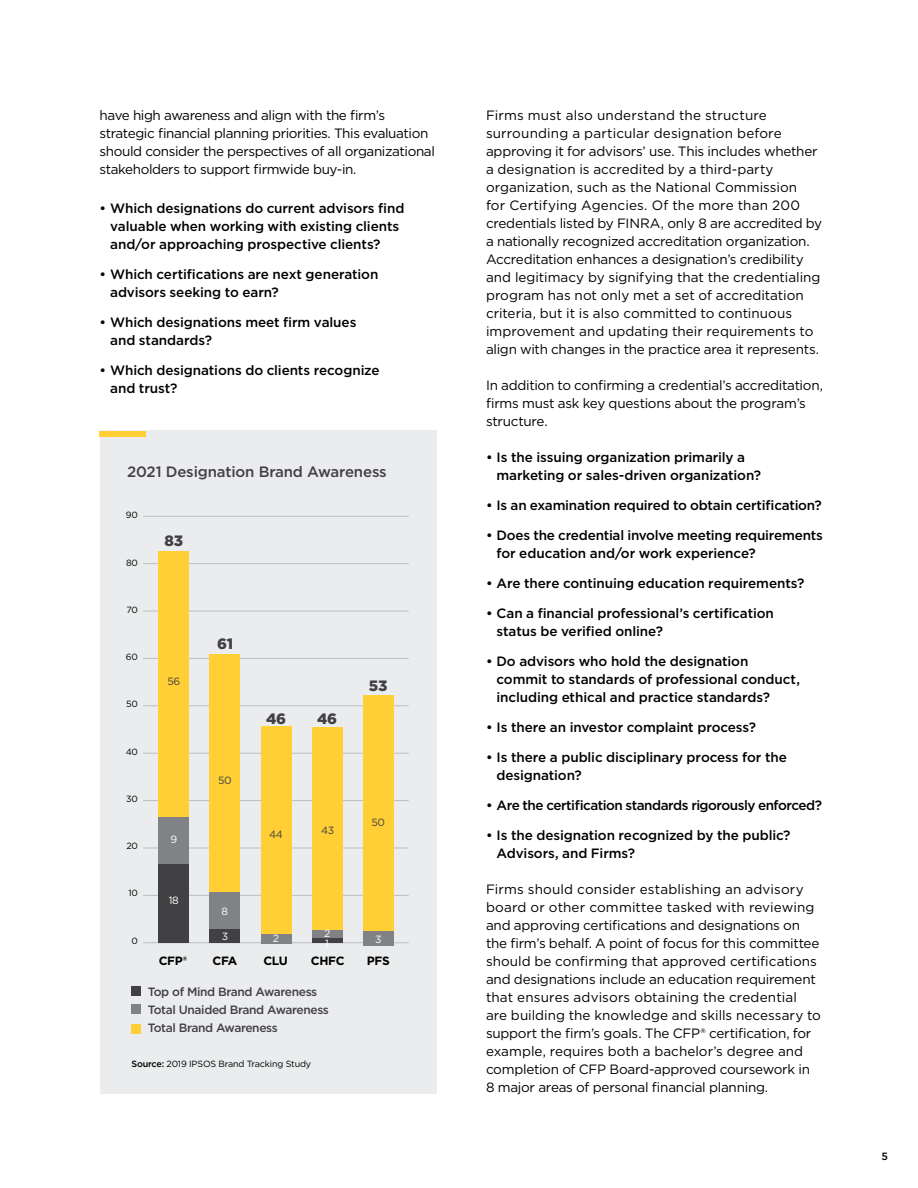
<style>
.page{position:relative;width:918px;height:1188px;background:#fff}
.page>*{position:absolute;margin:0;border:0;box-sizing:border-box;transform-origin:0 0}
.t1{font:500 15px "Gotham";letter-spacing:-.01em;color:#414042}
.t2{font:900 15px "Gotham";letter-spacing:-.01em;color:#414042}
.t3{font:13.5px/18px "Gotham";letter-spacing:-.015em;color:#000}
.t4{font:500 13.5px/18px "Gotham";letter-spacing:-.01em;color:#000}
.t5{font:500 13.5px "Gotham";letter-spacing:-.035em;color:#000}
.t6{font:500 12px/18px "Gotham";letter-spacing:-.03em;color:#414042}
.t7{font:700 12px "Gotham";letter-spacing:-.02em;color:#000}
.t8{font:10.5px "Gotham";letter-spacing:-.03em;color:#414042}
.t9{font:10.5px/10.4px "Gotham";color:#fff}
.t10{font:500 10.5px "Gotham";color:#000}
.t11{font:9px "Gotham";letter-spacing:-.02em;color:#000}
.s1{font-weight:500}
</style>
<div class="page">
<div style="left:100px;top:431px;width:337px;height:663px;background:#eaeced"></div>
<div style="left:100px;top:431px;width:46px;height:5px;background:#ffcf35"></div>
<div style="left:132px;top:986px;width:9px;height:10px;background:#414042"></div>
<div style="left:132px;top:1004px;width:9px;height:10px;background:#808285"></div>
<div style="left:132px;top:1024px;width:9px;height:9px;background:#ffcf35"></div>
<hr style="left:143px;top:942px;width:266px;height:1px;background:#bcbec0">
<hr style="left:143px;top:895px;width:266px;height:1px;background:#bcbec0">
<hr style="left:143px;top:848px;width:266px;height:1px;background:#bcbec0">
<hr style="left:143px;top:800px;width:266px;height:1px;background:#bcbec0">
<hr style="left:143px;top:753px;width:266px;height:1px;background:#bcbec0">
<hr style="left:143px;top:705px;width:266px;height:1px;background:#bcbec0">
<hr style="left:143px;top:658px;width:266px;height:1px;background:#bcbec0">
<hr style="left:143px;top:611px;width:266px;height:1px;background:#bcbec0">
<hr style="left:143px;top:563px;width:266px;height:1px;background:#bcbec0">
<hr style="left:143px;top:516px;width:266px;height:1px;background:#bcbec0">
<div style="left:261px;top:934px;width:30px;height:9px;background:#808285"></div>
<div style="left:261px;top:727px;width:30px;height:207px;background:#ffcf35"></div>
<div style="left:312px;top:929px;width:30px;height:9px;background:#808285"></div>
<div style="left:312px;top:938px;width:30px;height:5px;background:#414042"></div>
<div style="left:312px;top:727px;width:30px;height:202px;background:#ffcf35"></div>
<div style="left:363px;top:695px;width:30px;height:238px;background:#ffcf35"></div>
<div style="left:363px;top:931px;width:30px;height:15px;background:#808285"></div>
<div style="left:159px;top:864px;width:30px;height:79px;background:#414042"></div>
<div style="left:159px;top:817px;width:30px;height:47px;background:#808285"></div>
<div style="left:159px;top:551px;width:30px;height:266px;background:#ffcf35"></div>
<div style="left:210px;top:928px;width:30px;height:15px;background:#414042"></div>
<div style="left:210px;top:891px;width:30px;height:38px;background:#808285"></div>
<div style="left:210px;top:654px;width:30px;height:238px;background:#ffcf35"></div>
<p class="t3" style="left:100px;top:106px;width:337px">have high awareness and align with the firm’s strategic financial planning priorities. This evaluation should consider the perspectives of all organizational stakeholders to support firmwide buy-in.</p>
<p class="t4" style="left:110px;top:199px;width:296px;text-indent:-11px">• Which designations do current advisors find valuable when working with existing clients and/or approaching prospective clients?</p>
<p class="t4" style="left:110px;top:265px;width:270px;text-indent:-11px">• Which certifications are next generation advisors seeking to earn?</p>
<p class="t4" style="left:110px;top:313px;width:248px;text-indent:-11px">• Which designations meet firm values and standards?</p>
<p class="t4" style="left:110px;top:361px;width:271px;text-indent:-11px">• Which designations do clients recognize and trust?</p>
<p class="t1" style="left:127px;top:462px;width:261px">2021 Designation Brand Awareness</p>
<p class="t11" style="left:126px;top:509px;width:14px">90</p>
<p class="t11" style="left:126px;top:557px;width:13px">80</p>
<p class="t11" style="left:127px;top:604px;width:13px">70</p>
<p class="t11" style="left:126px;top:651px;width:14px">60</p>
<p class="t11" style="left:126px;top:698px;width:13px">50</p>
<p class="t11" style="left:126px;top:746px;width:14px">40</p>
<p class="t11" style="left:126px;top:793px;width:13px">30</p>
<p class="t11" style="left:126px;top:840px;width:13px">20</p>
<p class="t2" style="left:165px;top:530px;width:20px">83</p>
<p class="t8" style="left:167px;top:675px;width:14px">56</p>
<p class="t9" style="left:170px;top:834px;width:8px">9</p>
<p class="t2" style="left:217px;top:634px;width:17px">61</p>
<p class="t8" style="left:218px;top:774px;width:15px">50</p>
<p class="t2" style="left:266px;top:708px;width:22px">46</p>
<p class="t2" style="left:317px;top:708px;width:22px">46</p>
<p class="t2" style="left:369px;top:676px;width:20px">53</p>
<p class="t8" style="left:269px;top:828px;width:15px">44</p>
<p class="t8" style="left:321px;top:824px;width:15px">43</p>
<p class="t8" style="left:371px;top:815px;width:15px">50</p>
<p class="t11" style="left:129px;top:887px;width:11px">10</p>
<p class="t11" style="left:132px;top:935px;width:8px">0</p>
<p class="t9" style="left:169px;top:895px;width:12px">18</p>
<p class="t9" style="left:222px;top:906px;width:8px">8</p>
<p class="t9" style="left:222px;top:931px;width:8px">3</p>
<p class="t9" style="left:375px;top:933px;width:8px">3</p>
<p class="t9" style="left:273px;top:933px;width:8px">2</p>
<p class="t9" style="left:324px;top:928px;width:8px">2<br>1</p>
<p class="t7" style="left:159px;top:953px;width:30px">CFP®</p>
<p class="t7" style="left:213px;top:953px;width:26px">CFA</p>
<p class="t7" style="left:263px;top:953px;width:26px">CLU</p>
<p class="t7" style="left:311px;top:953px;width:35px">CHFC</p>
<p class="t7" style="left:367px;top:953px;width:25px">PFS</p>
<p class="t6" style="left:148px;top:982px;width:183px">Top of Mind Brand Awareness<br>Total Unaided Brand Awareness<br>Total Brand Awareness</p>
<p class="t11" style="left:132px;top:1058px;width:181px"><span class="s1">Source:</span> 2019 IPSOS Brand Tracking Study</p>
<p class="t3" style="left:486px;top:106px;width:338px">Firms must also understand the structure surrounding a particular designation before approving it for advisors’ use. This includes whether a designation is accredited by a third-party organization, such as the National Commission<br>for Certifying Agencies. Of the more than 200 credentials listed by FINRA, only 8 are accredited by a nationally recognized accreditation organization.<br>Accreditation enhances a designation’s credibility and legitimacy by signifying that the credentialing program has not only met a set of accreditation criteria, but it is also committed to continuous improvement and updating their requirements to align with changes in the practice area it represents.</p>
<p class="t3" style="left:486px;top:376px;width:338px">In addition to confirming a credential’s accreditation, firms must ask key questions about the program’s structure.</p>
<p class="t4" style="left:497px;top:448px;width:266px;text-indent:-11px">• Is the issuing organization primarily a marketing or sales-driven organization?</p>
<p class="t4" style="left:486px;top:496px;width:337px">• Is an examination required to obtain certification?</p>
<p class="t4" style="left:497px;top:526px;width:328px;text-indent:-11px">• Does the credential involve meeting requirements for education and/or work experience?</p>
<p class="t4" style="left:486px;top:574px;width:320px">• Are there continuing education requirements?</p>
<p class="t4" style="left:497px;top:604px;width:279px;text-indent:-11px">• Can a financial professional’s certification status be verified online?</p>
<p class="t4" style="left:497px;top:652px;width:305px;text-indent:-11px">• Do advisors who hold the designation commit to standards of professional conduct, including ethical and practice standards?</p>
<p class="t4" style="left:486px;top:718px;width:272px">• Is there an investor complaint process?</p>
<p class="t4" style="left:497px;top:748px;width:292px;text-indent:-11px">• Is there a public disciplinary process for the designation?</p>
<p class="t5" style="left:486px;top:796px;width:338px">• Are the certification standards rigorously enforced?</p>
<p class="t4" style="left:497px;top:826px;width:296px;text-indent:-11px">• Is the designation recognized by the public?<br>Advisors, and Firms?</p>
<p class="t3" style="left:486px;top:880px;width:336px">Firms should consider establishing an advisory board or other committee tasked with reviewing and approving certifications and designations on the firm’s behalf. A point of focus for this committee should be confirming that approved certifications and designations include an education requirement that ensures advisors obtaining the credential are building the knowledge and skills necessary to support the firm’s goals. The CFP® certification, for example, requires both a bachelor’s degree and completion of CFP Board-approved coursework in 8 major areas of personal financial planning.</p>
<p class="t10" style="left:881px;top:1149px;width:8px">5</p>
</div>
